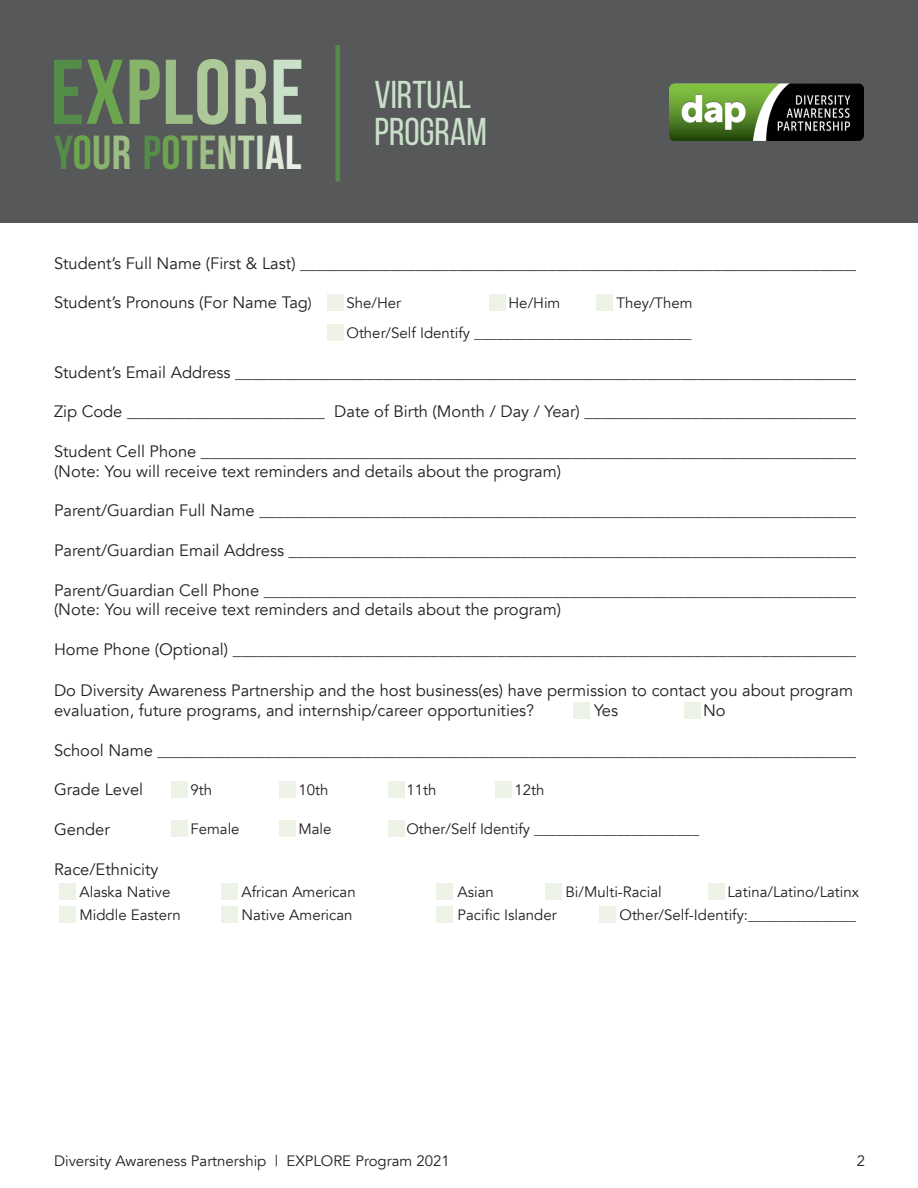
<style>
.page{position:relative;width:918px;height:1188px;background:#fff}
.page>*{position:absolute;margin:0;border:0;box-sizing:border-box;transform-origin:0 0}
.t1{font:700 91.65px "Bebas Neue";letter-spacing:.01em;color:#548c4a}
.t2{font:700 47.7px "Bebas Neue";letter-spacing:.01em;color:#548c4a}
.t3{font:38.85px/37px "Bebas Neue";color:#c9e0c9}
.t4{font:16.5px/19.8px "Avenir";color:#231f20}
.t5{font:15px "Avenir";color:#231f20}
.s1{color:#6ba64f}
.s2{color:#87b36b}
.s3{color:#9cbd85}
.s4{color:#adc999}
.s5{color:#bad1ab}
.s6{color:#c9e0c9}
.s7{color:#deebdb}
.s8{color:#e8f2e8}
.s9{font-size:15px}
</style>
<div class="page">
<div style="left:171px;top:782px;width:16px;height:16px;background:#ecf2e5"></div>
<div style="left:280px;top:782px;width:16px;height:16px;background:#ecf2e5"></div>
<div style="left:388px;top:782px;width:16px;height:16px;background:#ecf2e5"></div>
<div style="left:495px;top:782px;width:16px;height:16px;background:#ecf2e5"></div>
<div style="left:171px;top:820px;width:16px;height:16px;background:#ecf2e5"></div>
<div style="left:280px;top:820px;width:16px;height:16px;background:#ecf2e5"></div>
<div style="left:388px;top:820px;width:16px;height:16px;background:#ecf2e5"></div>
<div style="left:60px;top:883px;width:16px;height:16px;background:#ecf2e5"></div>
<div style="left:60px;top:906px;width:16px;height:17px;background:#ecf2e5"></div>
<div style="left:222px;top:883px;width:16px;height:16px;background:#ecf2e5"></div>
<div style="left:222px;top:906px;width:16px;height:17px;background:#ecf2e5"></div>
<div style="left:437px;top:883px;width:16px;height:16px;background:#ecf2e5"></div>
<div style="left:437px;top:906px;width:16px;height:17px;background:#ecf2e5"></div>
<div style="left:546px;top:883px;width:16px;height:16px;background:#ecf2e5"></div>
<div style="left:708px;top:883px;width:16px;height:16px;background:#ecf2e5"></div>
<div style="left:599px;top:906px;width:16px;height:17px;background:#ecf2e5"></div>
<div style="left:573px;top:703px;width:16px;height:16px;background:#ecf2e5"></div>
<div style="left:684px;top:703px;width:16px;height:16px;background:#ecf2e5"></div>
<div style="left:327px;top:294px;width:17px;height:16px;background:#ecf2e5"></div>
<div style="left:489px;top:294px;width:16px;height:16px;background:#ecf2e5"></div>
<div style="left:596px;top:294px;width:16px;height:16px;background:#ecf2e5"></div>
<div style="left:327px;top:325px;width:17px;height:16px;background:#ecf2e5"></div>
<div style="left:0;top:0;width:918px;height:222px;background:#565759"></div>
<div style="left:335px;top:45px;width:5px;height:137px;background:#548c4a"></div>
<img style="left:670px;top:83px;width:194px;height:57px">
<h1 class="t1" style="left:50px;top:42px;width:255px">E<span class="s1">X</span><span class="s2">P</span><span class="s3">L</span><span class="s4">O</span><span class="s5">R</span><span class="s6">E</span></h1>
<h2 class="t2" style="left:54px;top:126px;width:249px">Y<span class="s1">O</span><span class="s2">U</span><span class="s3">R</span> P<span class="s1">O</span><span class="s2">T</span><span class="s3">E</span><span class="s4">N</span><span class="s5">T</span><span class="s6">I</span><span class="s7">A</span><span class="s8">L</span></h2>
<h3 class="t3" style="left:374px;top:75px;width:114px">VIRTUAL<br>PROGRAM</h3>
<p class="t4" style="left:54px;top:253px;width:809px">Student’s Full Name (First &amp; Last) ____________________________________________________________________</p>
<p class="t4" style="left:54px;top:293px;width:259px">Student’s Pronouns (For Name Tag<span class="s9">)</span></p>
<p class="t5" style="left:346px;top:294px;width:56px">She/Her</p>
<p class="t5" style="left:508px;top:294px;width:53px">He/Him</p>
<p class="t5" style="left:616px;top:294px;width:78px">They/Them</p>
<p class="t5" style="left:346px;top:324px;width:347px">Other/Self Identify _____________________________</p>
<p class="t4" style="left:54px;top:362px;width:810px">Student’s Email Address ____________________________________________________________________________</p>
<p class="t4" style="left:54px;top:402px;width:804px">Zip Code ________________________ Date of Birth (Month / Day / Year) _________________________________</p>
<p class="t4" style="left:54px;top:442px;width:808px">Student Cell Phone ________________________________________________________________________________</p>
<p class="t4" style="left:54px;top:461px;width:509px">(Note: You will receive text reminders and details about the program)</p>
<p class="t4" style="left:54px;top:501px;width:809px">Parent/Guardian Full Name _________________________________________________________________________</p>
<p class="t4" style="left:54px;top:541px;width:805px">Parent/Guardian Email Address _____________________________________________________________________</p>
<p class="t4" style="left:54px;top:580px;width:805px">Parent/Guardian Cell Phone ________________________________________________________________________</p>
<p class="t4" style="left:54px;top:600px;width:509px">(Note: You will receive text reminders and details about the program)</p>
<p class="t4" style="left:54px;top:640px;width:807px">Home Phone (Optional) ____________________________________________________________________________</p>
<p class="t4" style="left:54px;top:681px;width:801px">Do Diversity Awareness Partnership and the host business(es) have permission to contact you about program evaluation, future programs, and internship/career opportunities?</p>
<p class="t4" style="left:594px;top:701px;width:26px">Yes</p>
<p class="t4" style="left:703px;top:701px;width:24px">No</p>
<p class="t4" style="left:54px;top:740px;width:806px">School Name _____________________________________________________________________________________</p>
<p class="t4" style="left:54px;top:780px;width:91px">Grade Level</p>
<p class="t4" style="left:54px;top:820px;width:57px">Gender</p>
<p class="t4" style="left:54px;top:859px;width:106px">Race/Ethnicity</p>
<p class="t5" style="left:190px;top:781px;width:23px">9th</p>
<p class="t5" style="left:298px;top:781px;width:31px">10th</p>
<p class="t5" style="left:406px;top:781px;width:31px">11th</p>
<p class="t5" style="left:514px;top:781px;width:31px">12th</p>
<p class="t5" style="left:190px;top:820px;width:51px">Female</p>
<p class="t5" style="left:298px;top:820px;width:35px">Male</p>
<p class="t5" style="left:406px;top:820px;width:294px">Other/Self Identify ______________________</p>
<p class="t5" style="left:80px;top:882px;width:92px">Alaska Native</p>
<p class="t5" style="left:242px;top:882px;width:116px">African American</p>
<p class="t5" style="left:458px;top:882px;width:38px">Asian</p>
<p class="t5" style="left:565px;top:882px;width:98px">Bi/Multi-Racial</p>
<p class="t5" style="left:727px;top:882px;width:133px">Latina/Latino/Latinx</p>
<p class="t5" style="left:80px;top:906px;width:103px">Middle Eastern</p>
<p class="t5" style="left:242px;top:906px;width:113px">Native American</p>
<p class="t5" style="left:458px;top:906px;width:101px">Pacific Islander</p>
<p class="t5" style="left:620px;top:906px;width:243px">Other/Self-Identify:_______________</p>
<p class="t5" style="left:54px;top:1151px;width:397px">Diversity Awareness Partnership | EXPLORE Program 2021</p>
<p class="t5" style="left:857px;top:1151px;width:10px">2</p>
</div>
